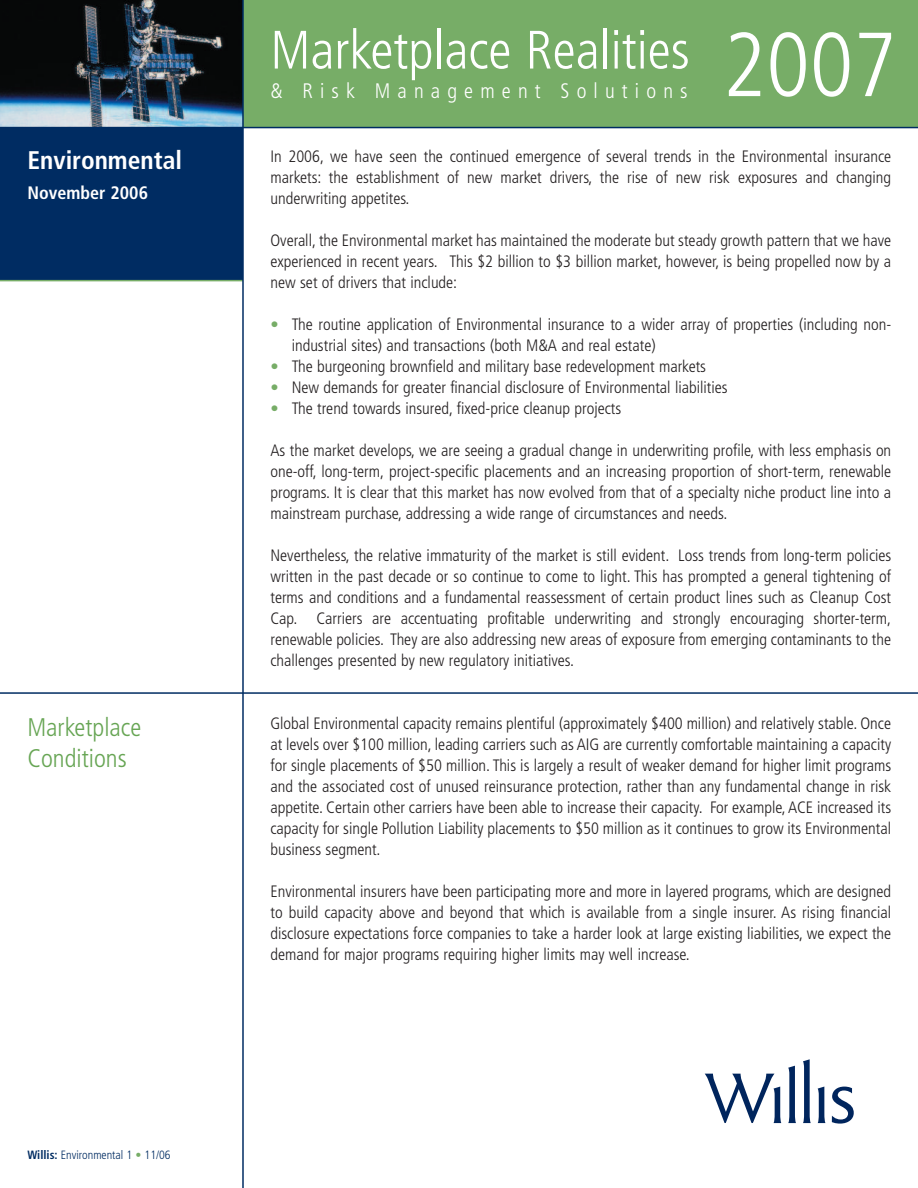
<style>
.page{position:relative;width:918px;height:1188px;background:#fff}
.page>*{position:absolute;margin:0;border:0;box-sizing:border-box;transform-origin:0 0}
.t1{font:300 condensed 90.75px "Frutiger";color:#fff}
.t2{font:300 condensed 54px "Frutiger";color:#fff}
.t3{font:300 condensed 25.5px/30.6px "Frutiger";color:#67a554}
.t4{font:700 condensed 25.5px "Frutiger";color:#fff}
.t5{font:300 condensed 21px "Frutiger";letter-spacing:.34em;color:#fff}
.t6{font:700 condensed 18px "Frutiger";color:#fff}
.t7{font:300 condensed 16.5px/21px "Frutiger";color:#231f20;text-align:justify}
.t8{font:300 condensed 12px "Frutiger";color:#002c62}
.s1{font-weight:700}
.s2{color:#77ad67}
.s3{font-weight:700;color:#77ad67}
</style>
<div class="page">
<div style="left:0;top:128px;width:243px;height:153px;background:#002c62"></div>
<div style="left:0;top:0;width:918px;height:128px;background:#77ad67"></div>
<img style="left:0;top:0;width:242px;height:127px">
<hr style="left:0;top:127px;width:918px;height:1px;background:#002c62">
<hr style="left:0;top:280px;width:243px;height:1px;background:#77ad67">
<hr style="left:242px;top:0;width:2px;height:1188px;background:#002c62">
<svg style="left:818px;top:1087px;width:7px;height:36px"></svg>
<svg style="left:788px;top:1066px;width:8px;height:57px"></svg>
<svg style="left:803px;top:1059px;width:8px;height:64px"></svg>
<svg style="left:705px;top:1074px;width:76px;height:49px"></svg>
<svg style="left:832px;top:1087px;width:22px;height:37px"></svg>
<hr style="left:0;top:692px;width:918px;height:2px;background:#002c62">
<h3 class="t4" style="left:27px;top:149px;width:156px">Environmental</h3>
<p class="t6" style="left:27px;top:185px;width:122px">November 2006</p>
<h3 class="t3" style="left:27px;top:714px;width:115px">Marketplace<br>Conditions</h3>
<p class="t8" style="left:27px;top:1150px;width:145px"><span class="s1">Willis:</span> Environmental 1 <span class="s2">•</span> 11/06</p>
<h2 class="t2" style="left:270px;top:28px;width:421px">Marketplace Realities</h2>
<p class="t5" style="left:270px;top:82px;width:419px">&amp; Risk Management Solutions</p>
<h1 class="t1" style="left:723px;top:28px;width:176px">2007</h1>
<p class="t7" style="left:270px;top:147px;width:622px">In 2006, we have seen the continued emergence of several trends in the Environmental insurance markets: the establishment of new market drivers, the rise of new risk exposures and changing underwriting appetites.</p>
<p class="t7" style="left:270px;top:231px;width:622px">Overall, the Environmental market has maintained the moderate but steady growth pattern that we have experienced in recent years. This $2 billion to $3 billion market, however, is being propelled now by a new set of drivers that include:</p>
<p class="t7" style="left:292px;top:315px;width:601px;text-indent:-21px"><span class="s3">•</span> The routine application of Environmental insurance to a wider array of properties (including non&shy;industrial sites) and transactions (both M&amp;A and real estate)</p>
<p class="t7" style="left:270px;top:357px;width:437px"><span class="s3">•</span> The burgeoning brownfield and military base redevelopment markets</p>
<p class="t7" style="left:270px;top:378px;width:459px"><span class="s3">•</span> New demands for greater financial disclosure of Environmental liabilities</p>
<p class="t7" style="left:270px;top:399px;width:352px"><span class="s3">•</span> The trend towards insured, fixed-price cleanup projects</p>
<p class="t7" style="left:270px;top:441px;width:622px">As the market develops, we are seeing a gradual change in underwriting profile, with less emphasis on one-off, long-term, project-specific placements and an increasing proportion of short-term, renewable programs. It is clear that this market has now evolved from that of a specialty niche product line into a mainstream purchase, addressing a wide range of circumstances and needs.</p>
<p class="t7" style="left:270px;top:546px;width:622px">Nevertheless, the relative immaturity of the market is still evident. Loss trends from long-term policies written in the past decade or so continue to come to light. This has prompted a general tightening of terms and conditions and a fundamental reassessment of certain product lines such as Cleanup Cost Cap. Carriers are accentuating profitable underwriting and strongly encouraging shorter-term, renewable policies. They are also addressing new areas of exposure from emerging contaminants to the challenges presented by new regulatory initiatives.</p>
<p class="t7" style="left:270px;top:714px;width:622px">Global Environmental capacity remains plentiful (approximately $400 million) and relatively stable. Once at levels over $100 million, leading carriers such as AIG are currently comfortable maintaining a capacity for single placements of $50 million. This is largely a result of weaker demand for higher limit programs and the associated cost of unused reinsurance protection, rather than any fundamental change in risk appetite. Certain other carriers have been able to increase their capacity. For example, ACE increased its capacity for single Pollution Liability placements to $50 million as it continues to grow its Environmental business segment.</p>
<p class="t7" style="left:270px;top:882px;width:622px">Environmental insurers have been participating more and more in layered programs, which are designed to build capacity above and beyond that which is available from a single insurer. As rising financial disclosure expectations force companies to take a harder look at large existing liabilities, we expect the demand for major programs requiring higher limits may well increase.</p>
</div>
